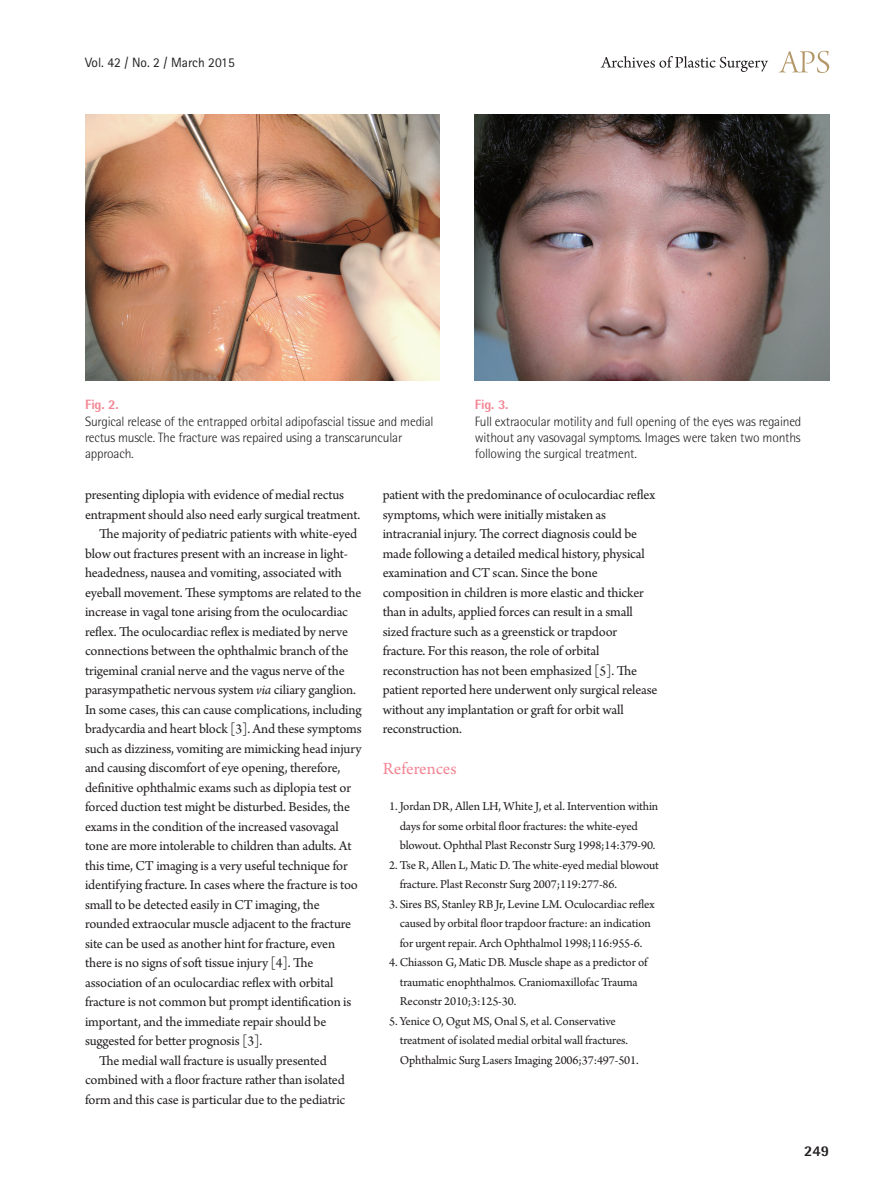
<style>
.page{position:relative;width:893px;height:1191px;background:#fff}
.page>*{position:absolute;margin:0;border:0;box-sizing:border-box;transform-origin:0 0}
.대제목{font:18px "Arno Pro";letter-spacing:-.005em;color:#f38694}
.t1{font:800 15px "Rotis Semi Sans Std";color:#231f20}
.본문{font:14.25px/19.5px "Arno Pro";letter-spacing:-.01em;color:#231f20}
.표_그림_설명{font:300 13.5px/16.4px "Rotis Semi Sans Std";letter-spacing:-.015em;color:#231f20}
.t2{font:13.5px "Rotis Sans Serif Std";color:#231f20}
.참고문헌_1{font:12.75px/19.5px "Arno Pro";letter-spacing:-.01em;color:#231f20}
.s1{font-weight:800;color:#f38694}
.s2{font-style:italic}
</style>
<div class="page">
<svg style="left:779px;top:51px;width:50px;height:22px"></svg>
<svg style="left:601px;top:56px;width:167px;height:16px"></svg>
<img style="left:85px;top:115px;width:354px;height:266px">
<img style="left:475px;top:115px;width:354px;height:266px">
<p class="t2" style="left:85px;top:54px;width:151px">Vol. 42 / No. 2 / March 2015</p>
<p class="표_그림_설명" style="left:85px;top:396px;width:350px"><span class="s1">Fig. 2.<br></span>Surgical release of the entrapped orbital adipofascial tissue and medial rectus muscle. The fracture was repaired using a transcaruncular approach.</p>
<p class="표_그림_설명" style="left:475px;top:396px;width:328px"><span class="s1">Fig. 3.<br></span>Full extraocular motility and full opening of the eyes was regained without any vasovagal symptoms. Images were taken two months following the surgical treatment.</p>
<p class="본문" style="left:85px;top:486px;width:277px">presenting diplopia with evidence of medial rectus entrapment should also need early surgical treatment.</p>
<p class="본문" style="left:85px;top:525px;width:278px;text-indent:14px">The majority of pediatric patients with white-eyed blow out fractures present with an increase in light&shy;headedness, nausea and vomiting, associated with eyeball movement. These symptoms are related to the increase in vagal tone arising from the oculocardiac reflex. The oculocardiac reflex is mediated by nerve connections between the ophthalmic branch of the trigeminal cranial nerve and the vagus nerve of the parasympathetic nervous system <span class="s2">via</span> ciliary ganglion.<br>In some cases, this can cause complications, including bradycardia and heart block [3]. And these symptoms such as dizziness, vomiting are mimicking head injury and causing discomfort of eye opening, therefore, definitive ophthalmic exams such as diplopia test or forced duction test might be disturbed. Besides, the exams in the condition of the increased vasovagal tone are more intolerable to children than adults. At this time, CT imaging is a very useful technique for identifying fracture. In cases where the fracture is too small to be detected easily in CT imaging, the rounded extraocular muscle adjacent to the fracture site can be used as another hint for fracture, even there is no signs of soft tissue injury [4]. The association of an oculocardiac reflex with orbital fracture is not common but prompt identification is important, and the immediate repair should be suggested for better prognosis [3].</p>
<p class="본문" style="left:85px;top:1051px;width:262px;text-align:center">The medial wall fracture is usually presented combined with a floor fracture rather than isolated form and this case is particular due to the pediatric</p>
<p class="본문" style="left:383px;top:486px;width:276px">patient with the predominance of oculocardiac reflex symptoms, which were initially mistaken as intracranial injury. The correct diagnosis could be made following a detailed medical history, physical examination and CT scan. Since the bone composition in children is more elastic and thicker than in adults, applied forces can result in a small sized fracture such as a greenstick or trapdoor fracture. For this reason, the role of orbital reconstruction has not been emphasized [5]. The patient reported here underwent only surgical release without any implantation or graft for orbit wall reconstruction.</p>
<p class="대제목" style="left:383px;top:758px;width:75px">References</p>
<p class="참고문헌_1" style="left:400px;top:797px;width:260px;text-indent:-11px">1. Jordan DR, Allen LH, White J, et al. Intervention within days for some orbital floor fractures: the white-eyed blowout. Ophthal Plast Reconstr Surg 1998;14:379-90.</p>
<p class="참고문헌_1" style="left:400px;top:855px;width:261px;text-indent:-11px">2. Tse R, Allen L, Matic D. The white-eyed medial blowout fracture. Plast Reconstr Surg 2007;119:277-86.</p>
<p class="참고문헌_1" style="left:389px;top:894px;width:267px;text-align:center">3. Sires BS, Stanley RB Jr, Levine LM. Oculocardiac reflex caused by orbital floor trapdoor fracture: an indication for urgent repair. Arch Ophthalmol 1998;116:955-6.</p>
<p class="참고문헌_1" style="left:400px;top:953px;width:249px;text-indent:-11px">4. Chiasson G, Matic DB. Muscle shape as a predictor of traumatic enophthalmos. Craniomaxillofac Trauma<br>Reconstr 2010;3:125-30.</p>
<p class="참고문헌_1" style="left:400px;top:1011px;width:241px;text-indent:-11px">5. Yenice O, Ogut MS, Onal S, et al. Conservative treatment of isolated medial orbital wall fractures.<br>Ophthalmic Surg Lasers Imaging 2006;37:497-501.</p>
<p class="t1" style="left:804px;top:1141px;width:27px">249</p>
</div>
